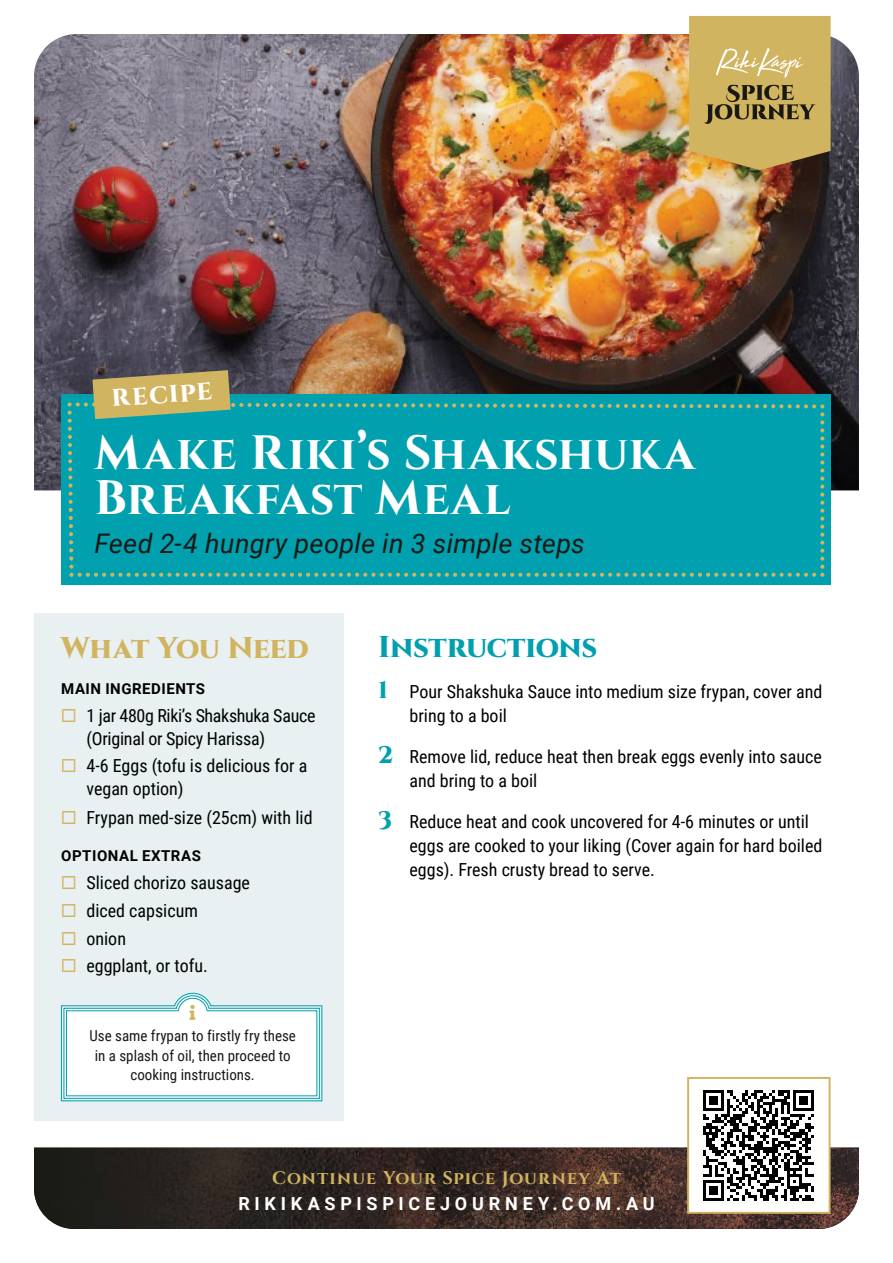
<style>
.page{position:relative;width:893px;height:1263px;background:#fff}
.page>*{position:absolute;margin:0;border:0;box-sizing:border-box;transform-origin:0 0}
.t1{font:700 48px/45px "Cinzel";letter-spacing:.035em;color:#fff}
.t2{font:800 30px "Cinzel";letter-spacing:-.015em;color:#00a0ae}
.t3{font:800 30px "Cinzel";letter-spacing:-.015em;color:#d1b45f}
.t4{font:italic 27px "Roboto";letter-spacing:.01em;color:#181914}
.t5{font:800 24px "Cinzel";color:#fff}
.t6{font:18px/24px "Roboto Condensed";color:#000}
.t7{font:700 18px "Roboto";letter-spacing:.265em;color:#fff}
.t8{font:700 18px "Cinzel";letter-spacing:.06em;color:#d1b45f}
.t9{font:15px/19.5px "Roboto Condensed";color:#181914;text-align:center}
.t10{font:700 15px "Roboto";letter-spacing:.035em;color:#000}
.s1{color:#d1b45f}
.s2{font-family:"Cinzel";font-weight:800;font-size:24px;color:#00a0ae}
</style>
<div class="page">
<div style="left:34px;top:613px;width:310px;height:508px;background:#e8f0f2"></div>
<img style="left:34px;top:34px;width:825px;height:456px">
<div style="left:61px;top:394px;width:770px;height:191px;background:#00a0ae"></div>
<img style="left:34px;top:1148px;width:825px;height:81px">
<svg style="left:687px;top:1077px;width:144px;height:137px"></svg>
<svg style="left:68px;top:370px;width:756px;height:207px"></svg>
<svg style="left:689px;top:16px;width:142px;height:154px;background:#c2a75b"></svg>
<svg style="left:61px;top:993px;width:261px;height:108px;background:#e9f6f7"></svg>
<h3 class="t5" style="left:111px;top:383px;width:102px;rotate:-4deg">RECIPE</h3>
<h1 class="t1" style="left:94px;top:432px;width:602px">Make Riki’s Shakshuka<br>Breakfast Meal</h1>
<h3 class="t4" style="left:94px;top:533px;width:492px">Feed 2-4 hungry people in 3 simple steps</h3>
<h2 class="t3" style="left:61px;top:628px;width:250px">What You Need</h2>
<p class="t10" style="left:61px;top:680px;width:145px">MAIN INGREDIENTS</p>
<p class="t6" style="left:86px;top:706px;width:231px;line-height:22.5px;text-indent:-26px"><span class="s1">◻</span> 1 jar 480g Riki’s Shakshuka Sauce (Original or Spicy Harissa)</p>
<p class="t6" style="left:86px;top:756px;width:223px;line-height:22.5px;text-indent:-26px"><span class="s1">◻</span> 4-6 Eggs (tofu is delicious for a vegan option)</p>
<p class="t6" style="left:61px;top:807px;width:253px"><span class="s1">◻</span> Frypan med-size (25cm) with lid</p>
<p class="t10" style="left:61px;top:847px;width:141px">OPTIONAL EXTRAS</p>
<p class="t6" style="left:61px;top:872px;width:191px"><span class="s1">◻</span> Sliced chorizo sausage</p>
<p class="t6" style="left:61px;top:899px;width:139px"><span class="s1">◻</span> diced capsicum</p>
<p class="t6" style="left:61px;top:927px;width:67px"><span class="s1">◻</span> onion</p>
<p class="t6" style="left:61px;top:955px;width:148px"><span class="s1">◻</span> eggplant, or tofu.</p>
<p class="t9" style="left:89px;top:1027px;width:208px">Use same frypan to firstly fry these in a splash of oil, then proceed to cooking instructions.</p>
<h2 class="t2" style="left:378px;top:628px;width:221px">Instructions</h2>
<p class="t6" style="left:410px;top:681px;width:414px;text-indent:-32px"><span class="s2">1</span> Pour Shakshuka Sauce into medium size frypan, cover and bring to a boil</p>
<p class="t6" style="left:410px;top:746px;width:414px;text-indent:-32px"><span class="s2">2</span> Remove lid, reduce heat then break eggs evenly into sauce and bring to a boil</p>
<p class="t6" style="left:410px;top:811px;width:414px;text-indent:-32px"><span class="s2">3</span> Reduce heat and cook uncovered for 4-6 minutes or until eggs are cooked to your liking (Cover again for hard boiled eggs). Fresh crusty bread to serve.</p>
<p class="t8" style="left:272px;top:1167px;width:350px">Continue Your Spice Journey At</p>
<p class="t7" style="left:238px;top:1193px;width:418px">RIKIKASPISPICEJOURNEY.COM.AU</p>
</div>
